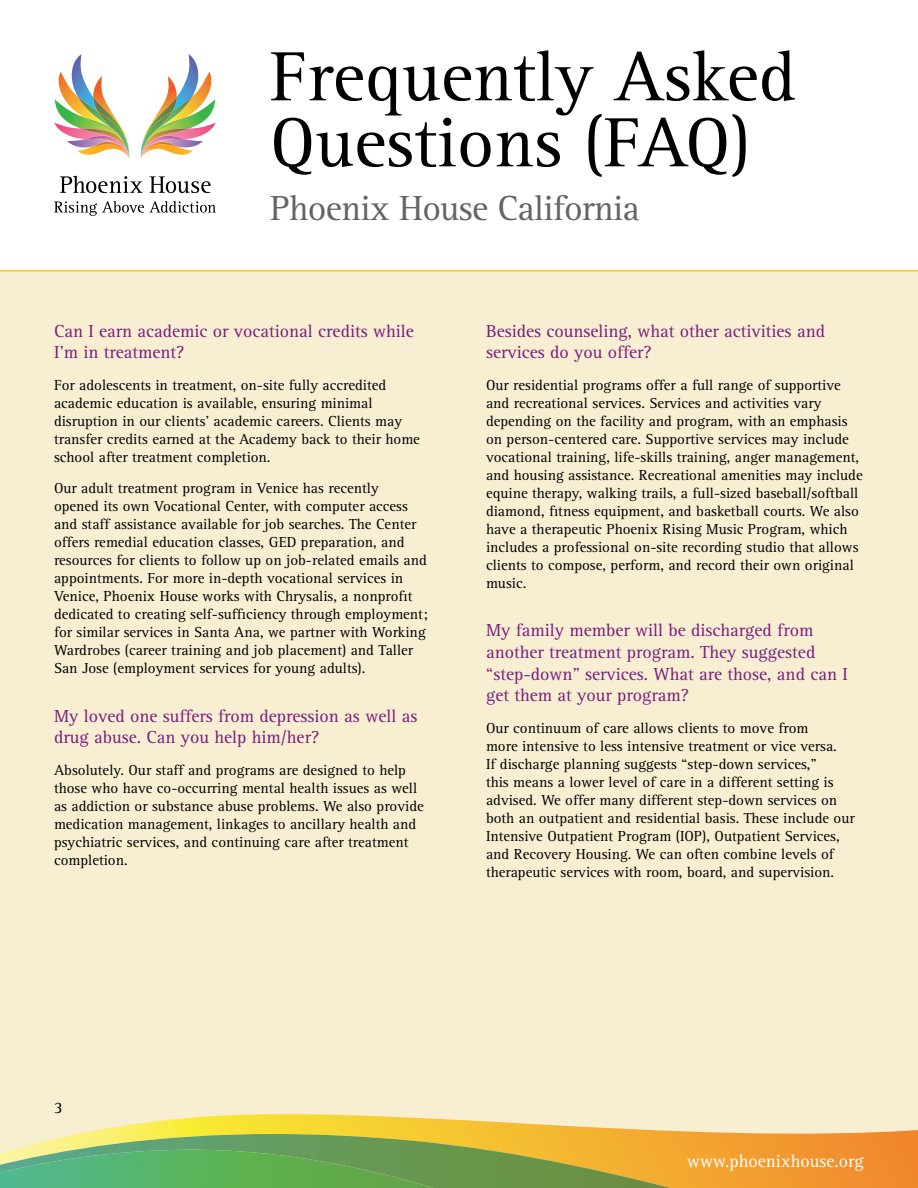
<style>
.page{position:relative;width:918px;height:1188px;background:#fff}
.page>*{position:absolute;margin:0;border:0;box-sizing:border-box;transform-origin:0 0}
.t1{font:72px/66px "Rotis Serif";color:#000}
.t2{font:36px "Rotis Serif";letter-spacing:-.02em;color:#636466}
.FAQ_Question{font:18px/21.6px "Rotis Serif";color:#781d7d}
.t3{font:18px "Rotis Serif";color:#fff}
.t4{font:16.5px "Rotis Serif";color:#000}
.FAQ_Body{font:15px/18px "Rotis Serif";color:#000}
</style>
<div class="page">
<svg style="left:60px;top:176px;width:83px;height:17px"></svg>
<svg style="left:54px;top:201px;width:162px;height:15px"></svg>
<svg style="left:149px;top:176px;width:62px;height:17px"></svg>
<img style="left:54px;top:54px;width:76px;height:104px">
<img style="left:140px;top:54px;width:76px;height:104px">
<div style="left:0;top:270px;width:918px;height:844px;background:#f8eed2"></div>
<svg style="left:0;top:1114px;width:824px;height:74px;background:#f5cf71"></svg>
<svg style="left:824px;top:1072px;width:94px;height:116px;background:#f4be82"></svg>
<svg style="left:0;top:1134px;width:722px;height:54px;background:#91ad55"></svg>
<h1 class="t1" style="left:270px;top:46px;width:527px">Frequently Asked<br>Questions (FAQ)</h1>
<h2 class="t2" style="left:270px;top:188px;width:371px">Phoenix House California</h2>
<p class="FAQ_Question" style="left:54px;top:320px;width:361px">Can I earn academic or vocational credits while<br>I’m in treatment?</p>
<p class="FAQ_Body" style="left:54px;top:376px;width:367px">For adolescents in treatment, on-site fully accredited academic education is available, ensuring minimal disruption in our clients’ academic careers. Clients may transfer credits earned at the Academy back to their home school after treatment completion.</p>
<p class="FAQ_Body" style="left:54px;top:480px;width:375px">Our adult treatment program in Venice has recently opened its own Vocational Center, with computer access and staff assistance available for job searches. The Center offers remedial education classes, GED preparation, and resources for clients to follow up on job-related emails and appointments. For more in-depth vocational services in Venice, Phoenix House works with Chrysalis, a nonprofit dedicated to creating self-sufficiency through employment; for similar services in Santa Ana, we partner with Working Wardrobes (career training and job placement) and Taller San Jose (employment services for young adults).</p>
<p class="FAQ_Question" style="left:54px;top:706px;width:365px">My loved one suffers from depression as well as drug abuse. Can you help him/her?</p>
<p class="FAQ_Body" style="left:54px;top:761px;width:371px">Absolutely. Our staff and programs are designed to help those who have co-occurring mental health issues as well as addiction or substance abuse problems. We also provide medication management, linkages to ancillary health and psychiatric services, and continuing care after treatment completion.</p>
<p class="FAQ_Question" style="left:486px;top:320px;width:341px">Besides counseling, what other activities and services do you offer?</p>
<p class="FAQ_Body" style="left:486px;top:376px;width:378px">Our residential programs offer a full range of supportive and recreational services. Services and activities vary depending on the facility and program, with an emphasis on person-centered care. Supportive services may include vocational training, life-skills training, anger management, and housing assistance. Recreational amenities may include equine therapy, walking trails, a full-sized baseball/softball diamond, fitness equipment, and basketball courts. We also have a therapeutic Phoenix Rising Music Program, which includes a professional on-site recording studio that allows clients to compose, perform, and record their own original music.</p>
<p class="FAQ_Question" style="left:486px;top:620px;width:363px">My family member will be discharged from another treatment program. They suggested “step-down” services. What are those, and can I get them at your program?</p>
<p class="FAQ_Body" style="left:486px;top:719px;width:370px">Our continuum of care allows clients to move from<br>more intensive to less intensive treatment or vice versa.<br>If discharge planning suggests “step-down services,”<br>this means a lower level of care in a different setting is advised. We offer many different step-down services on both an outpatient and residential basis. These include our Intensive Outpatient Program (IOP), Outpatient Services, and Recovery Housing. We can often combine levels of therapeutic services with room, board, and supervision.</p>
<p class="t4" style="left:54px;top:1098px;width:10px">3</p>
<p class="t3" style="left:687px;top:1151px;width:178px">www.phoenixhouse.org</p>
</div>
